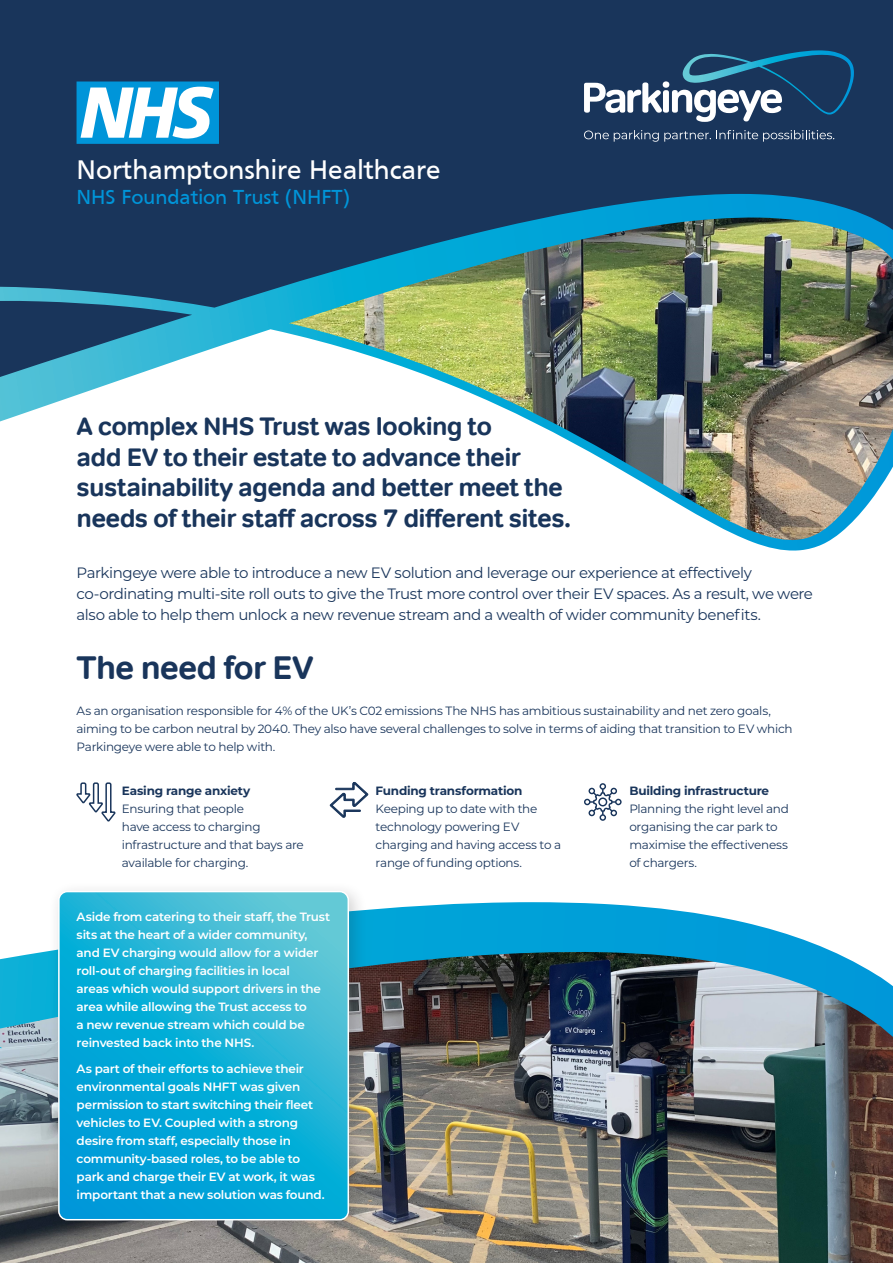
<style>
.page{position:relative;width:893px;height:1263px;background:#fff}
.page>*{position:absolute;margin:0;border:0;box-sizing:border-box;transform-origin:0 0}
.t1{font:700 33px "Tondo";letter-spacing:-.025em;color:#19355b}
.t2{font:27.75px "Frutiger";color:#fff}
.INTRO{font:700 25.5px/30.6px "Tondo";letter-spacing:-.025em;color:#19355b}
.t3{font:21px "Frutiger";color:#0095d9}
.BODY{font:15px/21px "Montserrat";letter-spacing:-.03em;color:#19355b}
.BODY-2{font:12px/18px "Montserrat";letter-spacing:-.02em;color:#19355b}
.BODY-3{font:600 12px/18px "Montserrat";letter-spacing:-.015em;color:#fff}
.s1{font-weight:700}
</style>
<div class="page">
<img style="left:0;top:1048px;width:893px;height:215px">
<img style="left:0;top:902px;width:893px;height:146px">
<div style="left:0;top:0;width:893px;height:194px;background:#19355b"></div>
<svg style="left:584px;top:130px;width:250px;height:12px;background:#3f5776"></svg>
<svg style="left:584px;top:50px;width:270px;height:72px;background:#3d5e7e"></svg>
<img style="left:0;top:194px;width:893px;height:357px">
<div style="left:48px;top:881px;width:319px;height:358px;background:#231f20;opacity:.2"></div>
<svg style="left:59px;top:891px;width:289px;height:329px;background:#19afd7"></svg>
<div style="left:58px;top:891px;width:291px;height:329px;border:2px solid #fff;border-radius:9px"></div>
<svg style="left:77px;top:81px;width:142px;height:63px"></svg>
<svg style="left:76px;top:782px;width:40px;height:40px"></svg>
<svg style="left:584px;top:783px;width:38px;height:38px"></svg>
<svg style="left:330px;top:782px;width:38px;height:36px"></svg>
<p class="t2" style="left:77px;top:154px;width:366px">Northamptonshire Healthcare</p>
<p class="t3" style="left:77px;top:185px;width:275px">NHS Foundation Trust (NHFT)</p>
<p class="INTRO" style="left:77px;top:411px;width:496px">A complex NHS Trust was looking to<br>add EV to their estate to advance their sustainability agenda and better meet the needs of their staff across 7 different sites.</p>
<p class="BODY" style="left:77px;top:561px;width:738px">Parkingeye were able to introduce a new EV solution and leverage our experience at effectively co-ordinating multi-site roll outs to give the Trust more control over their EV spaces. As a result, we were also able to help them unlock a new revenue stream and a wealth of wider community benefits.</p>
<p class="t1" style="left:77px;top:647px;width:239px">The need for EV</p>
<p class="BODY-2" style="left:77px;top:701px;width:718px">As an organisation responsible for 4% of the UK’s C02 emissions The NHS has ambitious sustainability and net zero goals, aiming to be carbon neutral by 2040. They also have several challenges to solve in terms of aiding that transition to EV which<br>Parkingeye were able to help with.</p>
<p class="BODY-2" style="left:122px;top:781px;width:183px"><span class="s1">Easing range anxiety<br></span>Ensuring that people<br>have access to charging infrastructure and that bays are available for charging.</p>
<p class="BODY-2" style="left:376px;top:781px;width:187px"><span class="s1">Funding transformation<br></span>Keeping up to date with the technology powering EV charging and having access to a range of funding options.</p>
<p class="BODY-2" style="left:629px;top:781px;width:161px"><span class="s1">Building infrastructure<br></span>Planning the right level and organising the car park to maximise the effectiveness of chargers.</p>
<p class="BODY-3" style="left:77px;top:907px;width:255px">Aside from catering to their staff, the Trust sits at the heart of a wider community, and EV charging would allow for a wider roll-out of charging facilities in local<br>areas which would support drivers in the area while allowing the Trust access to<br>a new revenue stream which could be reinvested back into the NHS.</p>
<p class="BODY-3" style="left:77px;top:1060px;width:250px">As part of their efforts to achieve their environmental goals NHFT was given permission to start switching their fleet vehicles to EV. Coupled with a strong desire from staff, especially those in community-based roles, to be able to park and charge their EV at work, it was important that a new solution was found.</p>
</div>
